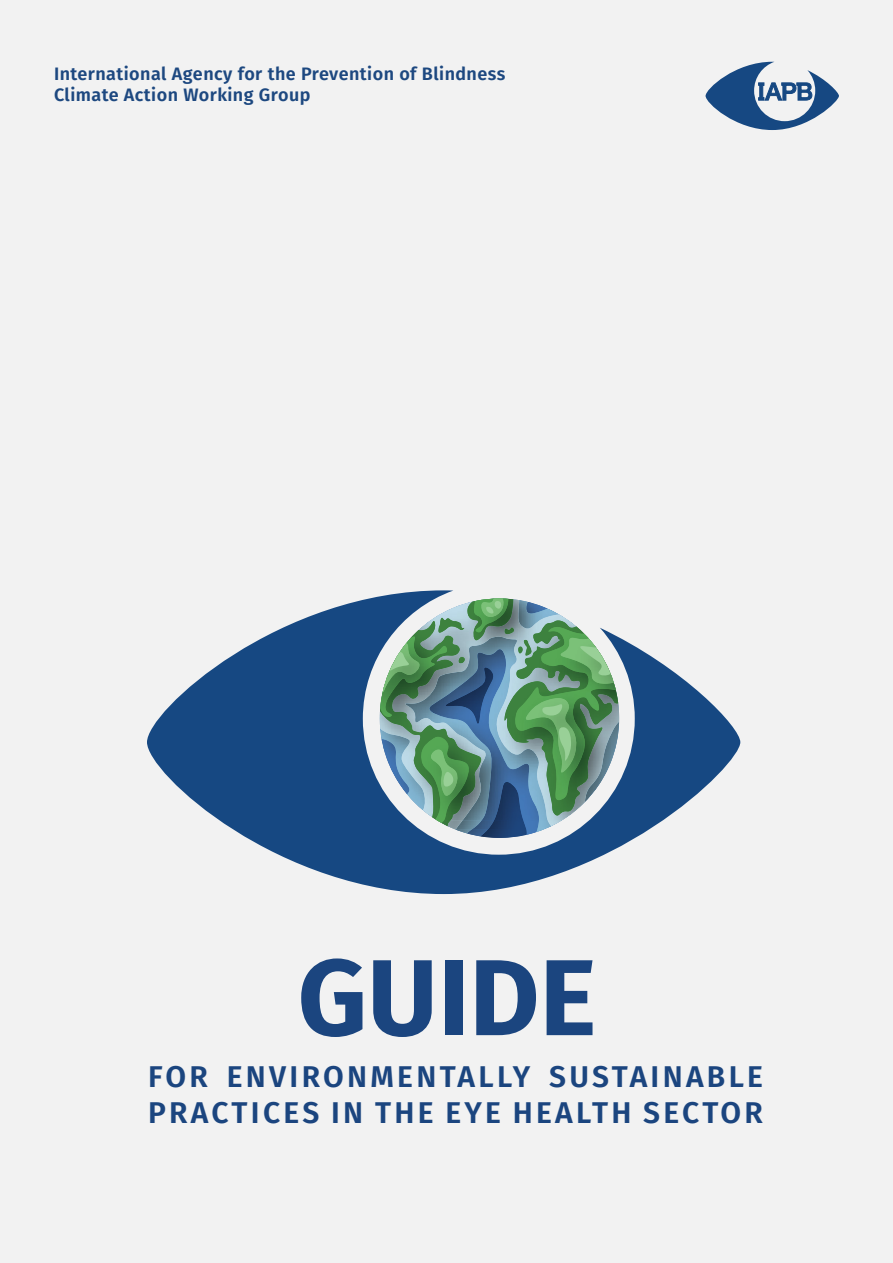
<style>
.page{position:relative;width:893px;height:1263px;background:#f2f2f2}
.page>*{position:absolute;margin:0;border:0;box-sizing:border-box;transform-origin:0 0}
.Magazine_Title{font:700 108px "Fira Sans";color:#1b457f}
.Subtitle{font:600 30px/36px "Fira Sans";letter-spacing:.11em;color:#1b457f}
.t1{font:600 18px/21.6px "Fira Sans";letter-spacing:.025em;color:#1d4880}
</style>
<div class="page">
<svg style="left:706px;top:62px;width:133px;height:68px"></svg>
<svg style="left:147px;top:590px;width:593px;height:304px;fill:#164882"></svg>
<img style="left:480px;top:836px;width:56px;height:2px">
<svg style="left:380px;top:598px;width:239px;height:238px;background:#709990"></svg>
<p class="t1" style="left:54px;top:62px;width:453px">International Agency for the Prevention of Blindness<br>Climate Action Working Group</p>
<p class="Magazine_Title" style="left:298px;top:907px;width:300px">GUIDE</p>
<p class="Subtitle" style="left:148px;top:1057px;width:617px">FOR ENVIRONMENTALLY SUSTAINABLE<br>PRACTICES IN THE EYE HEALTH SECTOR</p>
</div>
